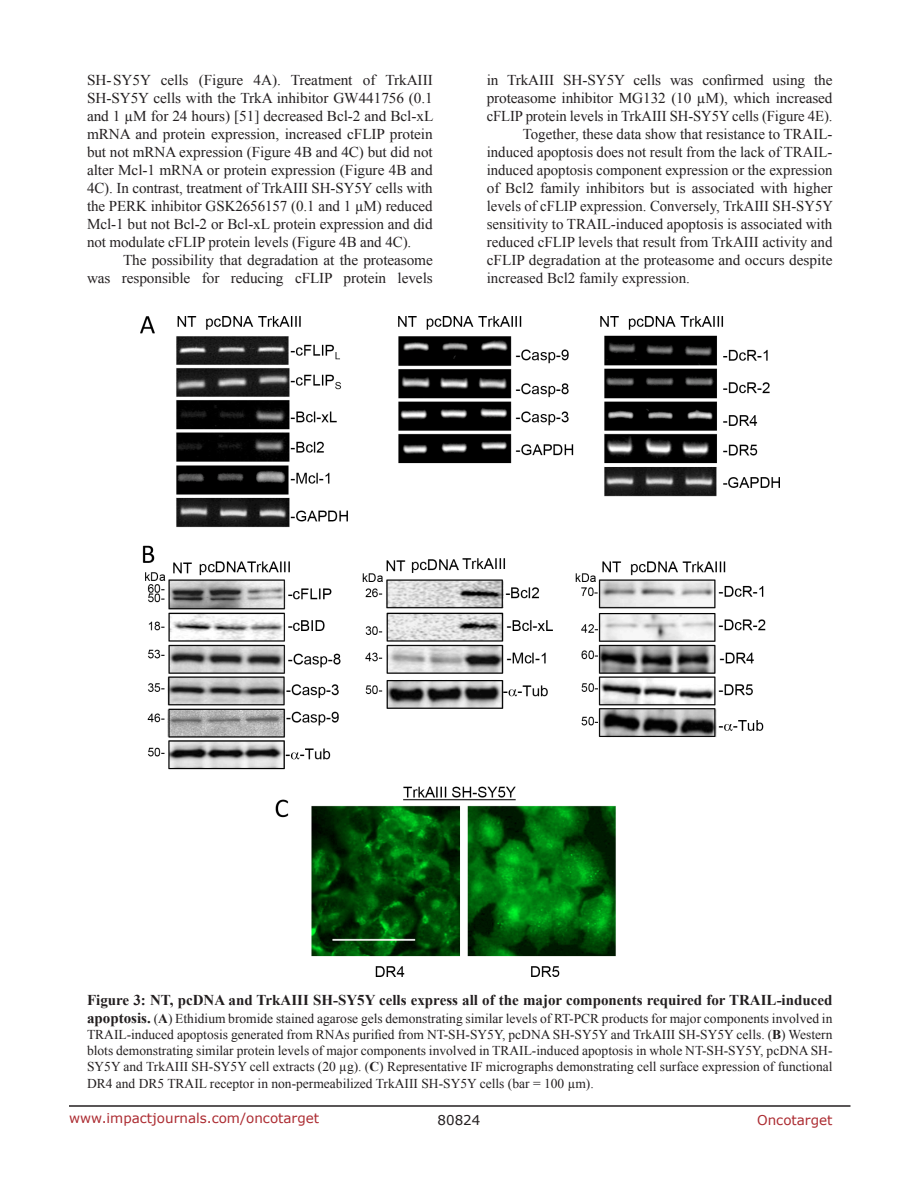
<style>
.page{position:relative;width:918px;height:1188px;background:#fff}
.page>*{position:absolute;margin:0;border:0;box-sizing:border-box;transform-origin:0 0}
.BodyText{font:15px/18px "Times New Roman";letter-spacing:-.01em;color:#231f20;text-align:justify}
.FigureText{font:700 15px "Times New Roman";color:#231f20}
.FigureText-2{font:13.5px/16.2px "Times New Roman";color:#231f20;text-align:justify}
.t1{font:13.5px "Verdana";color:#ac2b31}
.t2{font:13.5px "Verdana";color:#231f20}
.s1{font-weight:700;font-size:15px}
.s2{font-weight:700}
</style>
<div class="page">
<hr style="left:69px;top:1105px;width:781px;height:2px;background:#231f20">
<img style="left:140px;top:316px;width:639px;height:661px">
<p class="BodyText" style="left:87px;top:71px;width:348px">SH-SY5Y cells (Figure 4A). Treatment of TrkAIII SH-SY5Y cells with the TrkA inhibitor GW441756 (0.1 and 1 µM for 24 hours) [51] decreased Bcl-2 and Bcl-xL mRNA and protein expression, increased cFLIP protein but not mRNA expression (Figure 4B and 4C) but did not alter Mcl-1 mRNA or protein expression (Figure 4B and 4C). In contrast, treatment of TrkAIII SH-SY5Y cells with the PERK inhibitor GSK2656157 (0.1 and 1 µM) reduced Mcl-1 but not Bcl-2 or Bcl-xL protein expression and did not modulate cFLIP protein levels (Figure 4B and 4C).</p>
<p class="BodyText" style="left:87px;top:251px;width:347px;text-align:right">The possibility that degradation at the proteasome<br>was responsible for reducing cFLIP protein levels</p>
<p class="BodyText" style="left:487px;top:71px;width:347px">in TrkAIII SH-SY5Y cells was confirmed using the proteasome inhibitor MG132 (10 µM), which increased cFLIP protein levels in TrkAIII SH-SY5Y cells (Figure 4E).</p>
<p class="BodyText" style="left:487px;top:125px;width:348px;text-indent:36px">Together, these data show that resistance to TRAIL&shy;induced apoptosis does not result from the lack of TRAIL&shy;induced apoptosis component expression or the expression of Bcl2 family inhibitors but is associated with higher levels of cFLIP expression. Conversely, TrkAIII SH-SY5Y sensitivity to TRAIL-induced apoptosis is associated with reduced cFLIP levels that result from TrkAIII activity and cFLIP degradation at the proteasome and occurs despite increased Bcl2 family expression.</p>
<p class="FigureText" style="left:87px;top:989px;width:747px">Figure 3: NT, pcDNA and TrkAIII SH-SY5Y cells express all of the major components required for TRAIL-induced</p>
<p class="FigureText-2" style="left:87px;top:1010px;width:747px"><span class="s1">apoptosis.</span> (<span class="s2">A</span>) Ethidium bromide stained agarose gels demonstrating similar levels of RT-PCR products for major components involved in TRAIL-induced apoptosis generated from RNAs purified from NT-SH-SY5Y, pcDNA SH-SY5Y and TrkAIII SH-SY5Y cells. (<span class="s2">B</span>) Western blots demonstrating similar protein levels of major components involved in TRAIL-induced apoptosis in whole NT-SH-SY5Y, pcDNA SH-SY5Y and TrkAIII SH-SY5Y cell extracts (20 µg). (<span class="s2">C</span>) Representative IF micrographs demonstrating cell surface expression of functional DR4 and DR5 TRAIL receptor in non-permeabilized TrkAIII SH-SY5Y cells (bar = 100 µm).</p>
<p class="t1" style="left:69px;top:1109px;width:252px">www.impactjournals.com/oncotarget</p>
<p class="t2" style="left:438px;top:1111px;width:44px">80824</p>
<p class="t1" style="left:757px;top:1111px;width:77px">Oncotarget</p>
</div>
